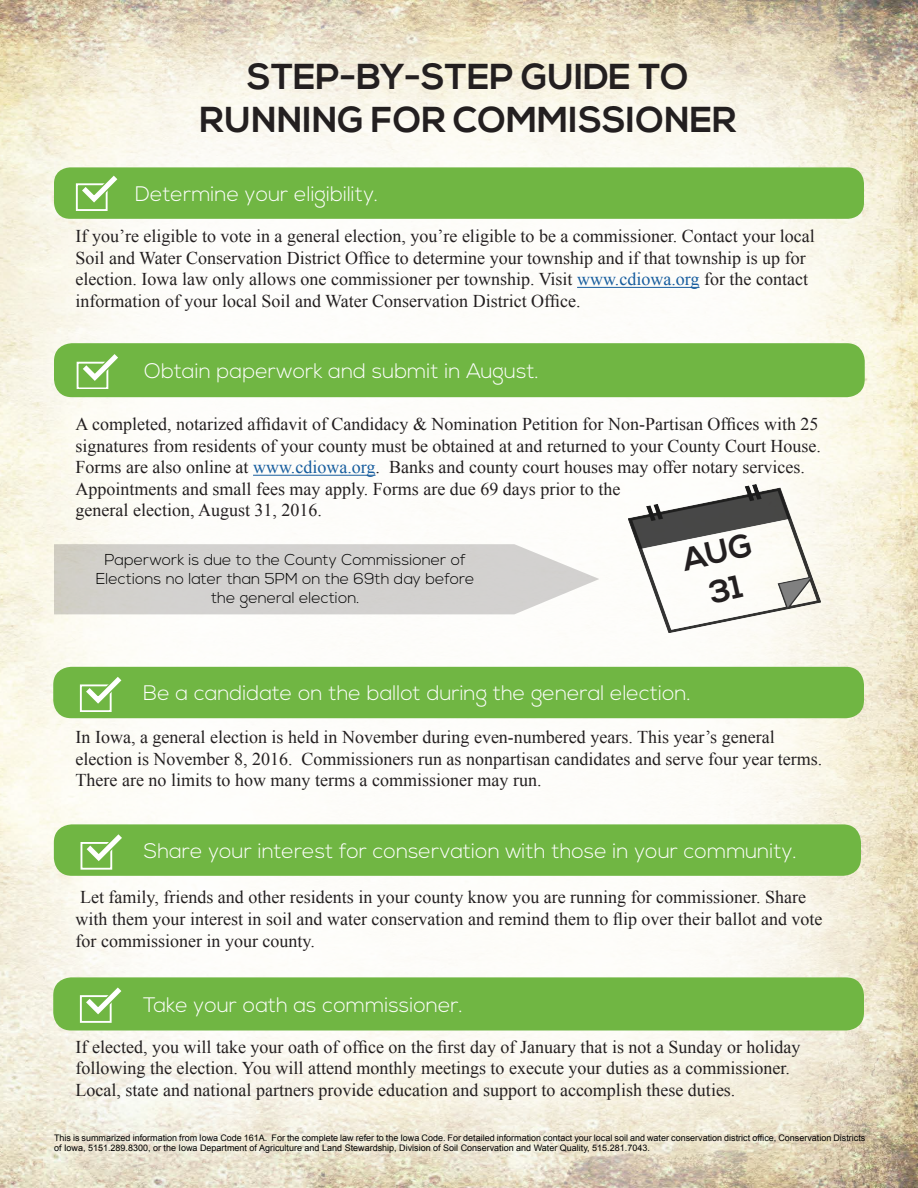
<style>
.page{position:relative;width:918px;height:1188px;background:#fff}
.page>*{position:absolute;margin:0;border:0;box-sizing:border-box;transform-origin:0 0}
.t1{font:700 36px/43.2px "Nexa";color:#231f20;text-align:center}
.t2{font:300 21px "Nexa";color:#fff}
.t3{font:18px/21.6px "Times New Roman";color:#231f20}
.t4{font:300 15.75px/18.9px "Nexa";color:#000;text-align:center}
.t5{font:9px/10.8px "Arial";color:#000}
.s1{color:#175d9e}
</style>
<div class="page">
<div style="left:0;top:0;width:918px;height:1188px;background:#fff;opacity:.95"></div>
<hr style="left:577px;top:287px;width:123px;height:1px;background:#175d9e">
<hr style="left:253px;top:475px;width:123px;height:1px;background:#175d9e">
<div style="left:54px;top:167px;width:810px;height:52px;background:#70b643;border-radius:16px"></div>
<svg style="left:54px;top:544px;width:545px;height:70px;background:#d5d4d1"></svg>
<svg style="left:75px;top:175px;width:43px;height:35px"></svg>
<div style="left:54px;top:343px;width:811px;height:54px;background:#70b643;border-radius:18px"></div>
<div style="left:77px;top:362px;width:31px;height:27px;border:2px solid #fff"></div>
<svg style="left:76px;top:354px;width:42px;height:34px"></svg>
<div style="left:53px;top:667px;width:811px;height:51px;background:#70b643;border-radius:18px"></div>
<div style="left:80px;top:684px;width:32px;height:28px;border:2px solid #fff"></div>
<svg style="left:79px;top:677px;width:43px;height:34px"></svg>
<div style="left:54px;top:824px;width:807px;height:52px;background:#70b643;border-radius:18px"></div>
<div style="left:81px;top:842px;width:31px;height:27px;border:2px solid #fff"></div>
<svg style="left:80px;top:834px;width:42px;height:34px"></svg>
<div style="left:53px;top:977px;width:811px;height:54px;background:#70b643;border-radius:18px"></div>
<svg style="left:79px;top:987px;width:43px;height:35px"></svg>
<img style="left:628px;top:484px;width:192px;height:149px">
<svg style="left:680px;top:533px;width:72px;height:71px"></svg>
<p class="t1" style="left:199px;top:56px;width:539px">STEP-BY-STEP GUIDE TO<br>RUNNING FOR COMMISSIONER</p>
<p class="t2" style="left:135px;top:182px;width:245px">Determine your eligibility.</p>
<p class="t3" style="left:76px;top:225px;width:741px">If you’re eligible to vote in a general election, you’re eligible to be a commissioner. Contact your local Soil and Water Conservation District Office to determine your township and if that township is up for election. Iowa law only allows one commissioner per township. Visit <span class="s1">www.cdiowa.org</span> for the contact information of your local Soil and Water Conservation District Office.</p>
<p class="t2" style="left:144px;top:359px;width:396px">Obtain paperwork and submit in August.</p>
<p class="t3" style="left:76px;top:413px;width:747px">A completed, notarized affidavit of Candidacy &amp; Nomination Petition for Non-Partisan Offices with 25 signatures from residents of your county must be obtained at and returned to your County Court House.<br>Forms are also online at <span class="s1">www.cdiowa.org</span>. Banks and county court houses may offer notary services.<br>Appointments and small fees may apply. Forms are due 69 days prior to the<br>general election, August 31, 2016.</p>
<p class="t4" style="left:96px;top:551px;width:380px">Paperwork is due to the County Commissioner of<br>Elections no later than 5PM on the 69th day before the general election.</p>
<p class="t2" style="left:143px;top:681px;width:549px">Be a candidate on the ballot during the general election.</p>
<p class="t3" style="left:76px;top:726px;width:748px">In Iowa, a general election is held in November during even-numbered years. This year’s general election is November 8, 2016. Commissioners run as nonpartisan candidates and serve four year terms.<br>There are no limits to how many terms a commissioner may run.</p>
<p class="t2" style="left:144px;top:839px;width:654px">Share your interest for conservation with those in your community.</p>
<p class="t3" style="left:76px;top:886px;width:748px">Let family, friends and other residents in your county know you are running for commissioner. Share with them your interest in soil and water conservation and remind them to flip over their ballot and vote for commissioner in your county.</p>
<p class="t2" style="left:143px;top:993px;width:321px">Take your oath as commissioner.</p>
<p class="t3" style="left:76px;top:1036px;width:726px">If elected, you will take your oath of office on the first day of January that is not a Sunday or holiday following the election. You will attend monthly meetings to execute your duties as a commissioner.<br>Local, state and national partners provide education and support to accomplish these duties.</p>
<p class="t5" style="left:54px;top:1132px;width:813px">This is summarized information from Iowa Code 161A. For the complete law refer to the Iowa Code. For detailed information contact your local soil and water conservation district office, Conservation Districts of Iowa, 5151.289.8300, or the Iowa Department of Agriculture and Land Stewardship, Division of Soil Conservation and Water Quality, 515.281.7043.</p>
</div>
